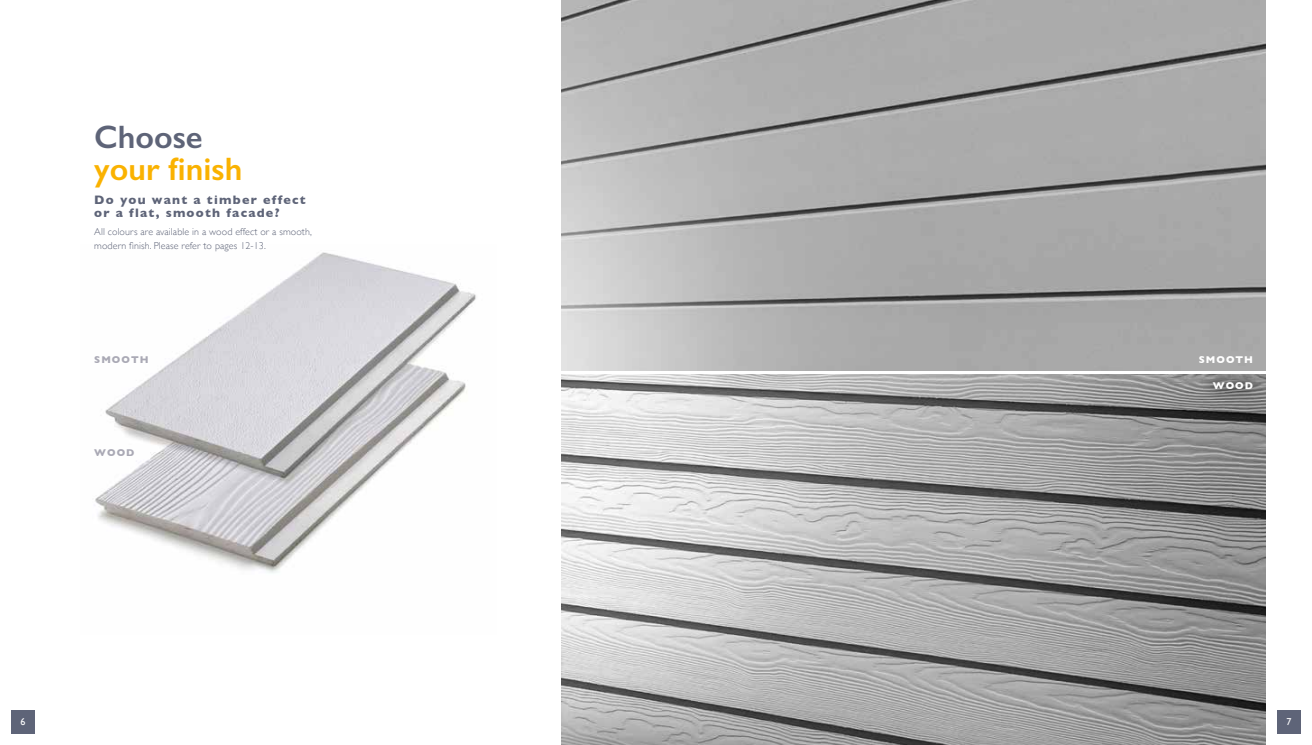
<style>
.page{position:relative;width:1312px;height:745px;background:#fff}
.page>*{position:absolute;margin:0;border:0;box-sizing:border-box;transform-origin:0 0}
.t1{font:600 32.5px "Gill Sans";color:#fab200}
.t2{font:600 32.5px "Gill Sans";color:#5e6478}
.t3{font:700 12.5px/13.8px "Gill Sans";letter-spacing:.1em;color:#5e6478}
.t4{font:300 10px/13.8px "Gill Sans";letter-spacing:.01em;color:#5e6478}
.t5{font:700 10px "Gill Sans";letter-spacing:.1em;color:#aaa9b5}
.t6{font:700 10px "Gill Sans";letter-spacing:.1em;color:#fff}
.t7{font:10px "Gill Sans";color:#fff}
</style>
<div class="page">
<div style="left:12px;top:710px;width:23px;height:23px;background:#5e6478"></div>
<div style="left:1276px;top:710px;width:24px;height:23px;background:#5e6478"></div>
<img style="left:561px;top:374px;width:704px;height:370px">
<img style="left:561px;top:0;width:704px;height:370px">
<img style="left:95px;top:252px;width:381px;height:321px">
<svg style="left:1202px;top:374px;width:61px;height:26px;background:#7d7d7d"></svg>
<h1 class="t2" style="left:94px;top:117px;width:110px">Choose</h1>
<h1 class="t1" style="left:94px;top:149px;width:149px">your finish</h1>
<p class="t3" style="left:94px;top:192px;width:213px">Do you want a timber effect or a flat, smooth facade?</p>
<p class="t4" style="left:94px;top:224px;width:219px">All colours are available in a wood effect or a smooth, modern finish. Please refer to pages 12-13.</p>
<p class="t5" style="left:94px;top:351px;width:56px">SMOOTH</p>
<p class="t5" style="left:94px;top:444px;width:42px">WOOD</p>
<p class="t6" style="left:1198px;top:351px;width:56px">SMOOTH</p>
<p class="t6" style="left:1212px;top:378px;width:42px">WOOD</p>
<p class="t7" style="left:21px;top:715px;width:6px">6</p>
<p class="t7" style="left:1285px;top:715px;width:6px">7</p>
</div>
